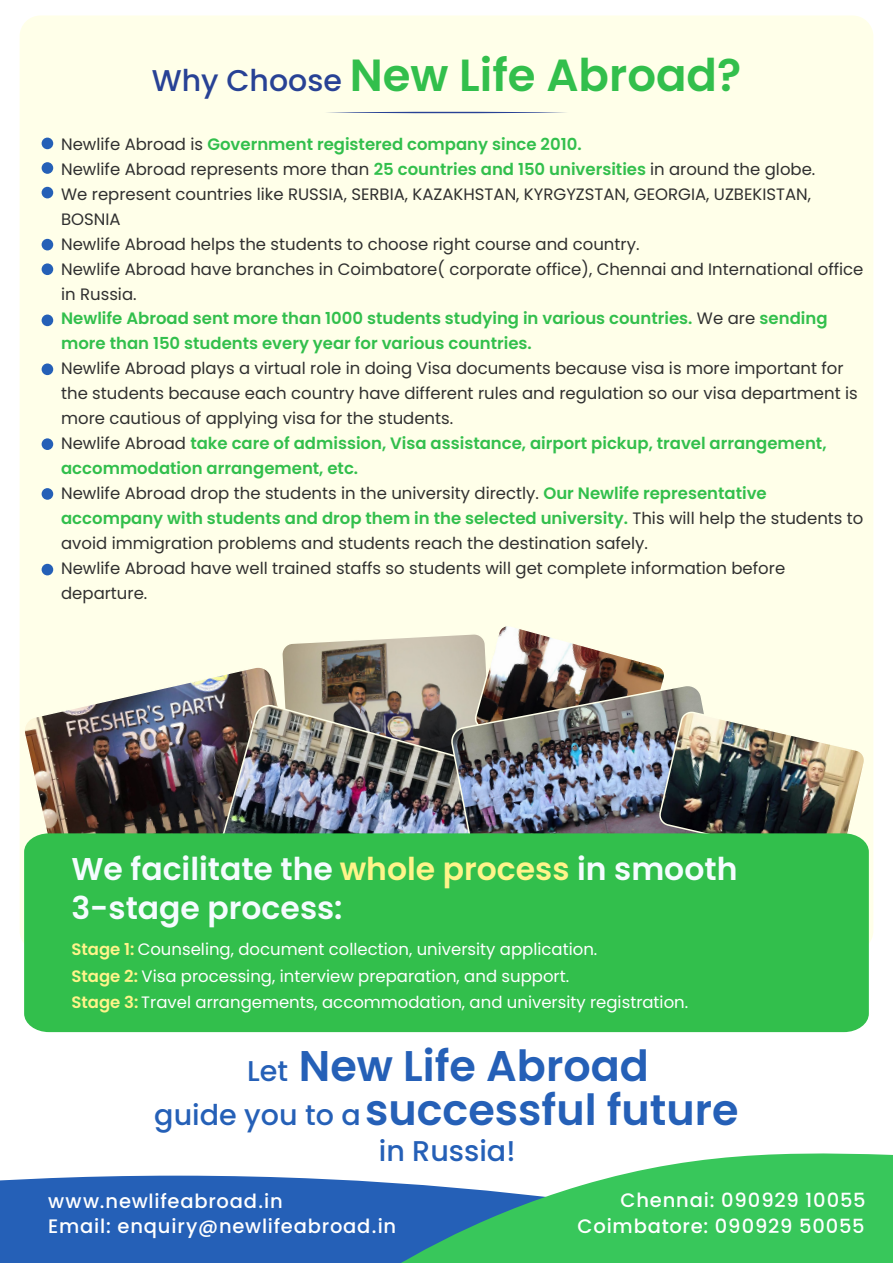
<style>
.page{position:relative;width:893px;height:1263px;background:#fff}
.page>*{position:absolute;margin:0;border:0;box-sizing:border-box;transform-origin:0 0}
.t1{font:600 45px "Poppins";color:#32bf4c}
.t2{font:600 42.9px/44px "Poppins";color:#2560b7;text-align:center}
.t3{font:600 31.5px/39px "Poppins";color:#f5fcff}
.t4{font:500 28.5px "Poppins";color:#2560b7}
.t5{font:500 19.5px/25.3px "Poppins";letter-spacing:.04em;color:#fff}
.t6{font:16.5px/24.9px "Poppins";color:#303030}
.t7{font:16.5px/27.6px "Poppins";color:#fff}
.s1{font-weight:500;font-size:30px;color:#284295}
.s2{font-weight:600;color:#32bf4c}
.s3{color:#fff48a}
.s4{font-weight:600;color:#fff48a}
.s5{font-weight:500;font-size:28.5px}
</style>
<div class="page">
<div style="left:20px;top:15px;width:853px;height:937px;background:#ffffe9;border-radius:21px"></div>
<img style="left:25px;top:667px;width:252px;height:166px">
<img style="left:220px;top:704px;width:60px;height:129px">
<img style="left:280px;top:626px;width:584px;height:207px">
<div style="left:24px;top:833px;width:845px;height:199px;background:#32bf4c"></div>
<div style="left:0;top:1175px;width:341px;height:88px;background:#2560b7"></div>
<svg style="left:341px;top:1153px;width:552px;height:110px;fill:#38c75b"></svg>
<svg style="left:327px;top:112px;width:239px;height:1px"></svg>
<div style="left:42px;top:138px;width:11px;height:11px;background:#2560b7;border-radius:50%"></div>
<div style="left:42px;top:162px;width:11px;height:12px;background:#2560b7;border-radius:50%"></div>
<div style="left:42px;top:187px;width:11px;height:11px;background:#2560b7;border-radius:50%"></div>
<div style="left:42px;top:239px;width:11px;height:11px;background:#2560b7;border-radius:50%"></div>
<div style="left:42px;top:263px;width:11px;height:12px;background:#2560b7;border-radius:50%"></div>
<div style="left:42px;top:315px;width:11px;height:11px;background:#2560b7;border-radius:50%"></div>
<div style="left:42px;top:363px;width:11px;height:12px;background:#2560b7;border-radius:50%"></div>
<div style="left:42px;top:438px;width:11px;height:12px;background:#2560b7;border-radius:50%"></div>
<div style="left:42px;top:488px;width:11px;height:12px;background:#2560b7;border-radius:50%"></div>
<div style="left:42px;top:564px;width:11px;height:11px;background:#2560b7;border-radius:50%"></div>
<h1 class="t1" style="left:152px;top:49px;width:591px"><span class="s1">Why Choose</span> New Life Abroad?</h1>
<p class="t6" style="left:61px;top:132px;width:804px">Newlife Abroad is <span class="s2">Government registered company since 2010.<br></span>Newlife Abroad represents more than <span class="s2">25 countries and 150 universities</span> in around the globe.<br>We represent countries like RUSSIA, SERBIA, KAZAKHSTAN, KYRGYZSTAN, GEORGIA, UZBEKISTAN, BOSNIA<br>Newlife Abroad helps the students to choose right course and country.<br>Newlife Abroad have branches in Coimbatore( corporate office), Chennai and International office in Russia.<br><span class="s2">Newlife Abroad sent more than 1000 students studying in various countries.</span> We are <span class="s2">sending more than 150 students every year for various countries.</span></p>
<p class="t6" style="left:61px;top:356px;width:804px">Newlife Abroad plays a virtual role in doing Visa documents because visa is more important for the students because each country have different rules and regulation so our visa department is more cautious of applying visa for the students.<br>Newlife Abroad <span class="s2">take care of admission, Visa assistance, airport pickup, travel arrangement, accommodation arrangement, etc.<br></span>Newlife Abroad drop the students in the university directly. <span class="s2">Our Newlife representative accompany with students and drop them in the selected university.</span> This will help the students to avoid immigration problems and students reach the destination safely.<br>Newlife Abroad have well trained staffs so students will get complete information before departure.</p>
<h3 class="t3" style="left:71px;top:849px;width:668px">We facilitate the <span class="s3">whole process</span> in smooth<br>3-stage process:</h3>
<p class="t7" style="left:71px;top:935px;width:527px"><span class="s4">Stage 1:</span> Counseling, document collection, university application.<br><span class="s4">Stage 2:</span> Visa processing, interview preparation, and support.</p>
<p class="t7" style="left:71px;top:988px;width:618px"><span class="s4">Stage 3:</span> Travel arrangements, accommodation, and university registration.</p>
<h2 class="t2" style="left:154px;top:1044px;width:586px"><span class="s5">Let</span> New Life Abroad<br><span class="s5">guide you to a</span> successful future</h2>
<h3 class="t4" style="left:379px;top:1134px;width:138px">in Russia!</h3>
<p class="t5" style="left:48px;top:1188px;width:350px">www.newlifeabroad.in<br>Email: enquiry@newlifeabroad.in</p>
<p class="t5" style="left:578px;top:1188px;width:289px;text-align:right">Chennai: 090929 10055<br>Coimbatore: 090929 50055</p>
</div>
